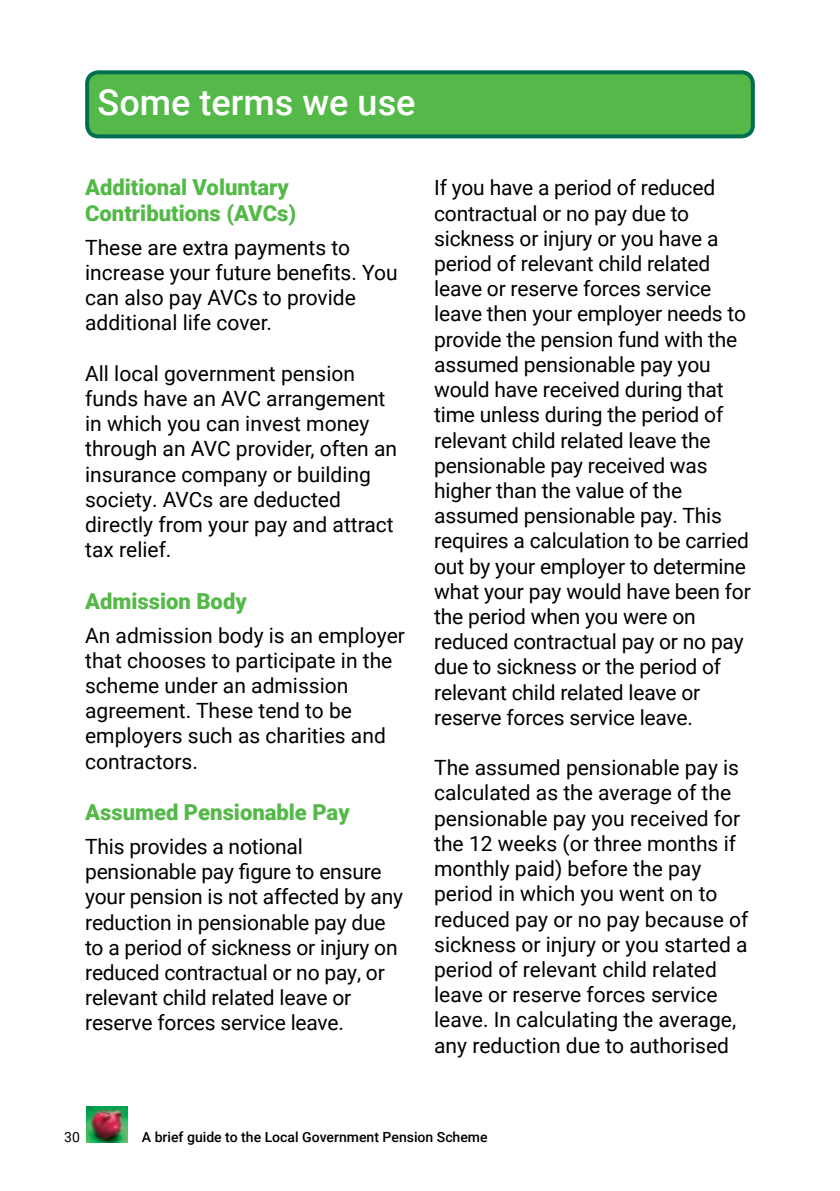
<style>
.page{position:relative;width:840px;height:1191px;background:#fff}
.page>*{position:absolute;margin:0;border:0;box-sizing:border-box;transform-origin:0 0}
.t1{font:500 36px "Roboto";color:#fff}
.t2{font:900 22px/26.4px "Roboto";color:#54b948}
.t3{font:21px/25.2px "Roboto";letter-spacing:-.01em;color:#000}
.t4{font:500 14px "Roboto";color:#000}
.t5{font:14px "Roboto";color:#000}
</style>
<div class="page">
<img style="left:86px;top:1106px;width:41px;height:36px">
<div style="left:87px;top:72px;width:665px;height:64px;background:#54b948;border-radius:11px"></div>
<div style="left:85px;top:70px;width:669px;height:68px;border:4px solid #006f51;border-radius:11px"></div>
<h1 class="t1" style="left:98px;top:77px;width:319px">Some terms we use</h1>
<p class="t2" style="left:85px;top:173px;width:212px">Additional Voluntary<br>Contributions (AVCs)</p>
<p class="t3" style="left:85px;top:234px;width:314px">These are extra payments to increase your future benefits. You can also pay AVCs to provide additional life cover.</p>
<p class="t3" style="left:85px;top:360px;width:313px">All local government pension funds have an AVC arrangement in which you can invest money through an AVC provider, often an insurance company or building society. AVCs are deducted directly from your pay and attract tax relief.</p>
<p class="t2" style="left:85px;top:587px;width:163px">Admission Body</p>
<p class="t3" style="left:85px;top:622px;width:321px">An admission body is an employer that chooses to participate in the scheme under an admission agreement. These tend to be employers such as charities and contractors.</p>
<p class="t2" style="left:85px;top:798px;width:266px">Assumed Pensionable Pay</p>
<p class="t3" style="left:85px;top:833px;width:319px">This provides a notional pensionable pay figure to ensure your pension is not affected by any reduction in pensionable pay due to a period of sickness or injury on reduced contractual or no pay, or relevant child related leave or reserve forces service leave.</p>
<p class="t3" style="left:434px;top:175px;width:318px">If you have a period of reduced contractual or no pay due to sickness or injury or you have a period of relevant child related leave or reserve forces service leave then your employer needs to provide the pension fund with the assumed pensionable pay you would have received during that time unless during the period of relevant child related leave the pensionable pay received was higher than the value of the assumed pensionable pay. This requires a calculation to be carried out by your employer to determine what your pay would have been for the period when you were on reduced contractual pay or no pay due to sickness or the period of relevant child related leave or reserve forces service leave.</p>
<p class="t3" style="left:434px;top:754px;width:315px">The assumed pensionable pay is calculated as the average of the pensionable pay you received for the 12 weeks (or three months if monthly paid) before the pay period in which you went on to reduced pay or no pay because of sickness or injury or you started a period of relevant child related leave or reserve forces service leave. In calculating the average, any reduction due to authorised</p>
<p class="t5" style="left:64px;top:1127px;width:17px">30</p>
<p class="t4" style="left:142px;top:1127px;width:347px">A brief guide to the Local Government Pension Scheme</p>
</div>
